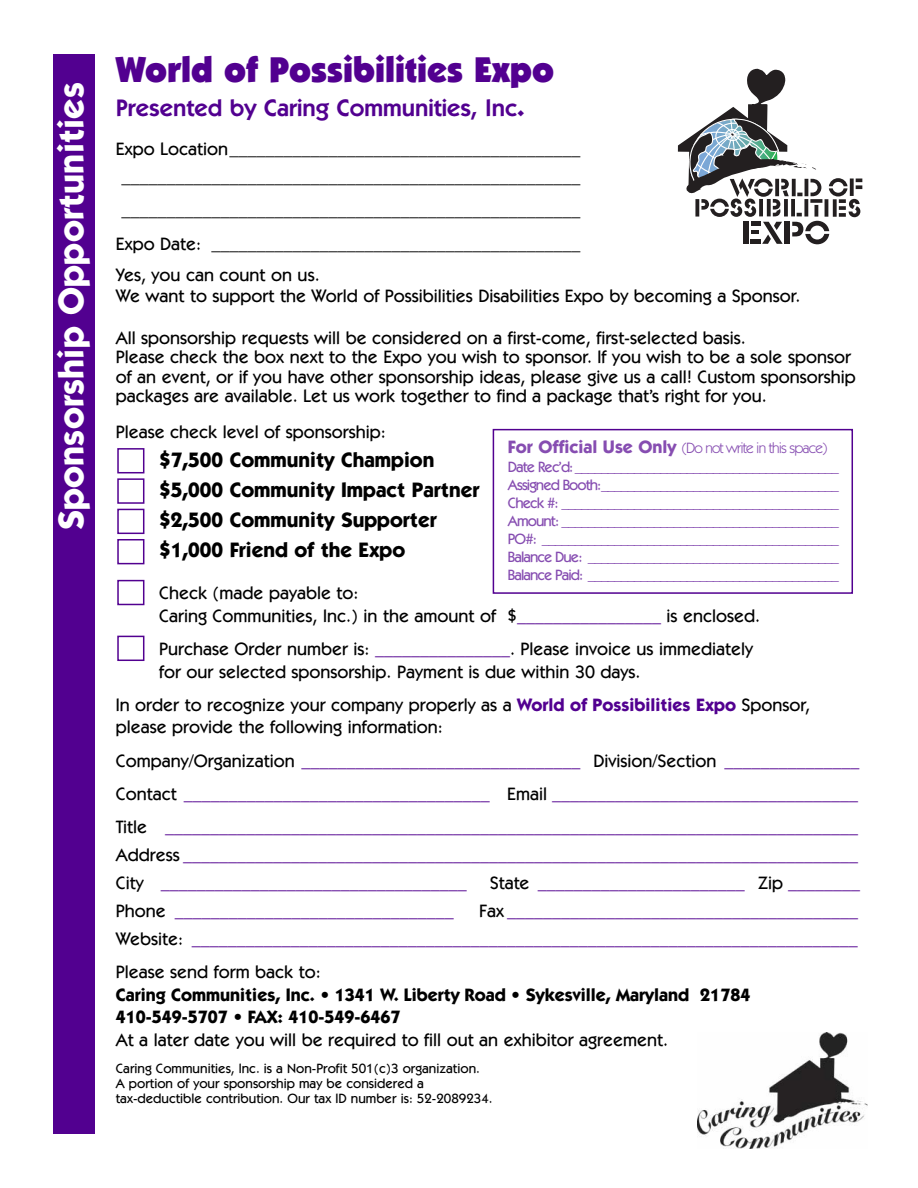
<style>
.page{position:relative;width:918px;height:1188px;background:#fff}
.page>*{position:absolute;margin:0;border:0;box-sizing:border-box;transform-origin:0 0}
.t1{font:900 36px "Itc Kabel";color:#520090}
.t2{font:700 36px "Itc Kabel";letter-spacing:.005em;color:#fff}
.t3{font:600 24px "Itc Kabel";color:#520090}
.t4{font:700 21px/30.3px "Itc Kabel";color:#000}
.t5{font:500 18px/19.5px "Itc Kabel";color:#000}
.t6{font:500 18px/33.3px "Itc Kabel";color:#520090;text-align:justify}
.t7{font:700 18px/22.5px "Itc Kabel";color:#000}
.t8{font:500 15px/18px "Itc Kabel";letter-spacing:-.06em;color:#864db1}
.t9{font:500 13.5px/15px "Itc Kabel";color:#000}
.s1{font-weight:700;font-size:27px}
.s2{color:#520090}
.s3{font-weight:700;color:#520090}
.s4{color:#000}
.s5{font-weight:700;font-size:18px}
.s6{font-weight:400}
</style>
<div class="page">
<div style="left:117px;top:448px;width:27px;height:25px;border:2px solid #520090"></div>
<div style="left:117px;top:636px;width:27px;height:25px;border:2px solid #520090"></div>
<div style="left:117px;top:580px;width:27px;height:25px;border:2px solid #520090"></div>
<div style="left:117px;top:539px;width:27px;height:25px;border:2px solid #520090"></div>
<div style="left:117px;top:509px;width:27px;height:25px;border:2px solid #520090"></div>
<div style="left:117px;top:478px;width:27px;height:26px;border:2px solid #520090"></div>
<div style="left:54px;top:54px;width:41px;height:1080px;background:#520090"></div>
<div style="left:493px;top:429px;width:360px;height:165px;border:2px solid #520090"></div>
<img style="left:698px;top:1033px;width:170px;height:116px">
<svg style="left:678px;top:69px;width:184px;height:175px"></svg>
<h1 class="t2" style="left:58px;top:530px;width:449px;rotate:-90deg">Sponsorship Opportunities</h1>
<h1 class="t1" style="left:116px;top:55px;width:440px">World of Possibilities Expo</h1>
<h2 class="t3" style="left:116px;top:100px;width:410px">Presented by Caring Communities, Inc<span class="s1">.</span></h2>
<p class="t5" style="left:116px;top:136px;width:466px;line-height:28.5px;text-align:center">Expo Location_______________________________________ ___________________________________________________</p>
<p class="t5" style="left:116px;top:195px;width:466px;line-height:32.5px;text-align:justify;text-indent:6px">___________________________________________________ Expo Date: _________________________________________ Yes, you can count on us.</p>
<p class="t5" style="left:116px;top:288px;width:686px">We want to support the World of Possibilities Disabilities Expo by becoming a Sponsor.</p>
<p class="t5" style="left:116px;top:329px;width:742px">All sponsorship requests will be considered on a first-come, first-selected basis.<br>Please check the box next to the Expo you wish to sponsor. If you wish to be a sole sponsor of an event, or if you have other sponsorship ideas, please give us a call! Custom sponsorship packages are available. Let us work together to find a package that’s right for you.</p>
<p class="t5" style="left:116px;top:423px;width:272px">Please check level of sponsorship:</p>
<p class="t4" style="left:159px;top:446px;width:322px">$7,500 Community Champion $5,000 Community Impact Partner $2,500 Community Supporter $1,000 Friend of the Expo</p>
<p class="t5" style="left:159px;top:583px;width:603px;line-height:22.5px">Check (made payable to:<br>Caring Communities, Inc.) in the amount of $<span class="s2">________________</span> is enclosed.</p>
<p class="t5" style="left:159px;top:639px;width:596px;line-height:22.5px">Purchase Order number is: <span class="s2">_______________</span>. Please invoice us immediately for our selected sponsorship. Payment is due within 30 days.</p>
<p class="t5" style="left:116px;top:695px;width:696px;line-height:22.5px">In order to recognize your company properly as a <span class="s3">World of Possibilities Expo</span> Sponsor, please provide the following information:</p>
<p class="t6" style="left:116px;top:745px;width:745px"><span class="s4">Company/Organization</span> _______________________________ <span class="s4">Division/Section</span> _______________ <span class="s4">Contact</span> __________________________________ <span class="s4">Email</span> __________________________________ <span class="s4">Title</span> _____________________________________________________________________________</p>
<p class="t6" style="left:116px;top:842px;width:744px;line-height:27.9px"><span class="s4">Address</span> ___________________________________________________________________________<br><span class="s4">City</span> __________________________________</p>
<p class="t8" style="left:508px;top:439px;width:332px;line-height:19.5px"><span class="s5">For Official Use Only</span> <span class="s6">(Do not write in this space)<br></span>Date Rec’d:________________________________________</p>
<p class="t8" style="left:508px;top:477px;width:332px;text-align:justify">Assigned Booth:____________________________________ Check #: __________________________________________ Amount: __________________________________________ PO#: _____________________________________________ Balance Due: ______________________________________ Balance Paid: ______________________________________</p>
<p class="t6" style="left:490px;top:868px;width:372px"><span class="s4">State</span> _______________________ <span class="s4">Zip</span> ________</p>
<p class="t6" style="left:116px;top:896px;width:340px"><span class="s4">Phone</span> _______________________________</p>
<p class="t6" style="left:116px;top:898px;width:744px;line-height:27.9px;text-align:right"><span class="s4">Fax</span> _______________________________________<br><span class="s4">Website:</span> __________________________________________________________________________</p>
<p class="t5" style="left:116px;top:964px;width:207px">Please send form back to:</p>
<p class="t7" style="left:116px;top:985px;width:636px">Caring Communities, Inc. • 1341 W. Liberty Road • Sykesville, Maryland 21784<br>410-549-5707 • FAX: 410-549-6467</p>
<p class="t5" style="left:116px;top:1031px;width:554px">At a later date you will be required to fill out an exhibitor agreement.</p>
<p class="t9" style="left:116px;top:1062px;width:378px">Caring Communities, Inc. is a Non-Profit 501(c)3 organization.<br>A portion of your sponsorship may be considered a tax-deductible contribution. Our tax ID number is: 52-2089234.</p>
</div>
